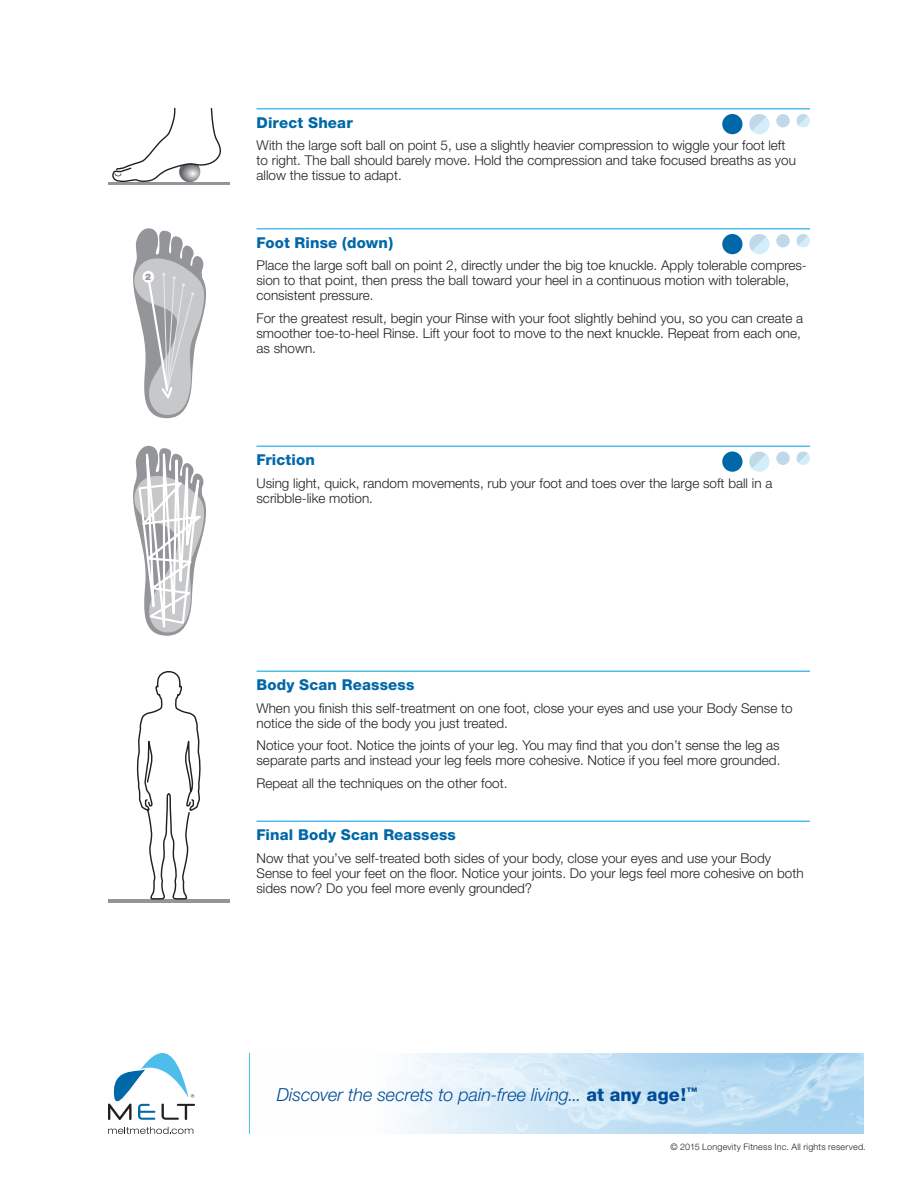
<style>
.page{position:relative;width:918px;height:1188px;background:#fff}
.page>*{position:absolute;margin:0;border:0;box-sizing:border-box;transform-origin:0 0}
.t1{font:italic 300 18px "Helvetica Neue";letter-spacing:-.005em;color:#004c97}
.Subhead{font:800 15px "Helvetica Neue";letter-spacing:.01em;color:#0068a9}
.Text{font:300 13.5px/15px "Helvetica Neue";color:#231f20}
.t2{font:300 9px "Helvetica Neue";letter-spacing:.025em;color:#231f20}
.t3{font:900 8.85px "Helvetica Neue";color:#939598}
.s1{font-weight:800;font-style:normal}
</style>
<div class="page">
<svg style="left:401px;top:1053px;width:463px;height:81px;background:#c9e4f5"></svg>
<svg style="left:108px;top:1053px;width:87px;height:67px"></svg>
<svg style="left:108px;top:1127px;width:85px;height:7px"></svg>
<hr style="left:249px;top:1053px;width:1px;height:81px;background:#4fbdec">
<hr style="left:256px;top:108px;width:554px;height:2px;background:#4fbdec">
<hr style="left:256px;top:228px;width:554px;height:2px;background:#4fbdec">
<hr style="left:256px;top:446px;width:554px;height:1px;background:#4fbdec">
<hr style="left:256px;top:670px;width:554px;height:2px;background:#4fbdec">
<hr style="left:256px;top:820px;width:554px;height:2px;background:#4fbdec">
<svg style="left:112px;top:108px;width:109px;height:74px"></svg>
<hr style="left:108px;top:182px;width:122px;height:3px;background:#939598">
<svg style="left:133px;top:228px;width:73px;height:190px"></svg>
<div style="left:142px;top:271px;width:12px;height:12px;background:#fff;border-radius:50%"></div>
<svg style="left:133px;top:445px;width:73px;height:191px"></svg>
<hr style="left:108px;top:899px;width:122px;height:4px;background:#939598">
<svg style="left:137px;top:671px;width:64px;height:229px"></svg>
<div style="left:722px;top:452px;width:20px;height:20px;background:#0068a9;border-radius:50%"></div>
<div style="left:722px;top:234px;width:20px;height:20px;background:#0068a9;border-radius:50%"></div>
<div style="left:722px;top:114px;width:20px;height:20px;background:#0068a9;border-radius:50%"></div>
<svg style="left:749px;top:451px;width:21px;height:21px"></svg>
<svg style="left:749px;top:234px;width:21px;height:20px"></svg>
<svg style="left:749px;top:114px;width:21px;height:20px"></svg>
<div style="left:776px;top:452px;width:14px;height:13px;background:#c0d9e9;border-radius:50%"></div>
<div style="left:776px;top:234px;width:14px;height:14px;background:#c0d9e9;border-radius:50%"></div>
<div style="left:776px;top:114px;width:14px;height:14px;background:#c0d9e9;border-radius:50%"></div>
<svg style="left:796px;top:451px;width:14px;height:14px"></svg>
<svg style="left:796px;top:234px;width:14px;height:14px"></svg>
<svg style="left:796px;top:114px;width:14px;height:14px"></svg>
<p class="t3" style="left:145px;top:271px;width:7px">2</p>
<p class="Subhead" style="left:256px;top:113px;width:98px">Direct Shear</p>
<p class="Text" style="left:256px;top:137px;width:541px">With the large soft ball on point 5, use a slightly heavier compression to wiggle your foot left to right. The ball should barely move. Hold the compression and take focused breaths as you allow the tissue to adapt.</p>
<p class="Subhead" style="left:256px;top:233px;width:138px">Foot Rinse (down)</p>
<p class="Text" style="left:256px;top:257px;width:552px">Place the large soft ball on point 2, directly under the big toe knuckle. Apply tolerable compres&shy;sion to that point, then press the ball toward your heel in a continuous motion with tolerable, consistent pressure.</p>
<p class="Text" style="left:256px;top:310px;width:548px">For the greatest result, begin your Rinse with your foot slightly behind you, so you can create a smoother toe-to-heel Rinse. Lift your foot to move to the next knuckle. Repeat from each one, as shown.</p>
<p class="Subhead" style="left:256px;top:451px;width:60px">Friction</p>
<p class="Text" style="left:256px;top:475px;width:517px">Using light, quick, random movements, rub your foot and toes over the large soft ball in a scribble-like motion.</p>
<p class="Subhead" style="left:256px;top:676px;width:159px">Body Scan Reassess</p>
<p class="Text" style="left:256px;top:700px;width:538px">When you finish this self-treatment on one foot, close your eyes and use your Body Sense to notice the side of the body you just treated.</p>
<p class="Text" style="left:256px;top:737px;width:525px">Notice your foot. Notice the joints of your leg. You may find that you don’t sense the leg as separate parts and instead your leg feels more cohesive. Notice if you feel more grounded.</p>
<p class="Text" style="left:256px;top:775px;width:253px">Repeat all the techniques on the other foot.</p>
<p class="Subhead" style="left:256px;top:826px;width:201px">Final Body Scan Reassess</p>
<p class="Text" style="left:256px;top:850px;width:549px">Now that you’ve self-treated both sides of your body, close your eyes and use your Body<br>Sense to feel your feet on the floor. Notice your joints. Do your legs feel more cohesive on both sides now? Do you feel more evenly grounded?</p>
<h1 class="t1" style="left:277px;top:1084px;width:422px">Discover the secrets to pain-free living... <span class="s1">at any age!</span><sup>™</sup></h1>
<p class="t2" style="left:670px;top:1141px;width:197px">© 2015 Longevity Fitness Inc. All rights reserved.</p>
</div>
